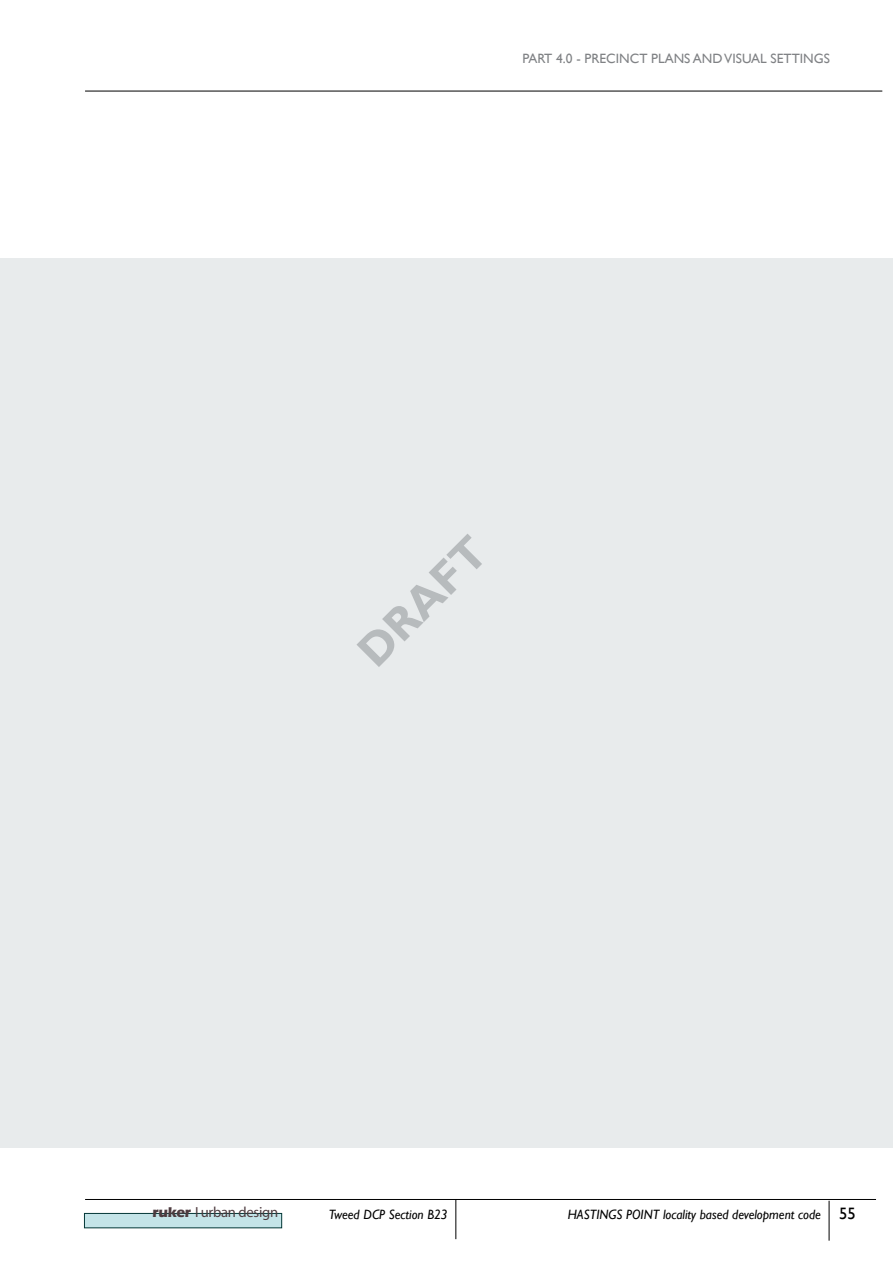
<style>
.page{position:relative;width:893px;height:1263px;background:#fff}
.page>*{position:absolute;margin:0;border:0;box-sizing:border-box;transform-origin:0 0}
.t1{font:700 46.5px "Gill Sans";color:#b9bbbd}
.t2{font:16.5px "Gill Sans";color:#000}
.t3{font:14.7px "Myriad";letter-spacing:-.02em;color:#4d3b3f}
.t4{font:italic 13.5px "Gill Sans";color:#000}
.t5{font:13.5px "Gill Sans";color:#808285}
.s1{font-family:"Eras ITC";font-weight:700}
</style>
<div class="page">
<hr style="left:85px;top:1199px;width:791px;height:1px;background:#000">
<hr style="left:456px;top:1199px;width:1px;height:40px;background:#000">
<hr style="left:829px;top:1201px;width:1px;height:39px;background:#000">
<svg style="left:84px;top:1212px;width:199px;height:17px;background:#b1d0d4"></svg>
<hr style="left:85px;top:91px;width:797px;height:1px;background:#000">
<div style="left:0;top:258px;width:893px;height:890px;background:#e8ebec"></div>
<p class="t5" style="left:522px;top:51px;width:9px">PART</p>
<p class="t5" style="left:556px;top:51px;width:38px">4.0 - PRECINCT</p>
<p class="t5" style="left:651px;top:51px;width:9px">PLANS</p>
<p class="t5" style="left:693px;top:51px;width:11px">AND</p>
<p class="t5" style="left:724px;top:51px;width:9px">VISUAL</p>
<p class="t5" style="left:771px;top:51px;width:9px">SETTINGS</p>
<h1 class="t1" style="left:346px;top:639px;width:163px;rotate:-45deg">DRAFT</h1>
<p class="t3" style="left:152px;top:1205px;width:127px"><span class="s1">ruker</span> I urban design</p>
<p class="t4" style="left:329px;top:1206px;width:120px">Tweed DCP Section B23</p>
<p class="t4" style="left:568px;top:1206px;width:255px">HASTINGS POINT locality based development code</p>
<p class="t2" style="left:839px;top:1204px;width:18px">55</p>
</div>
